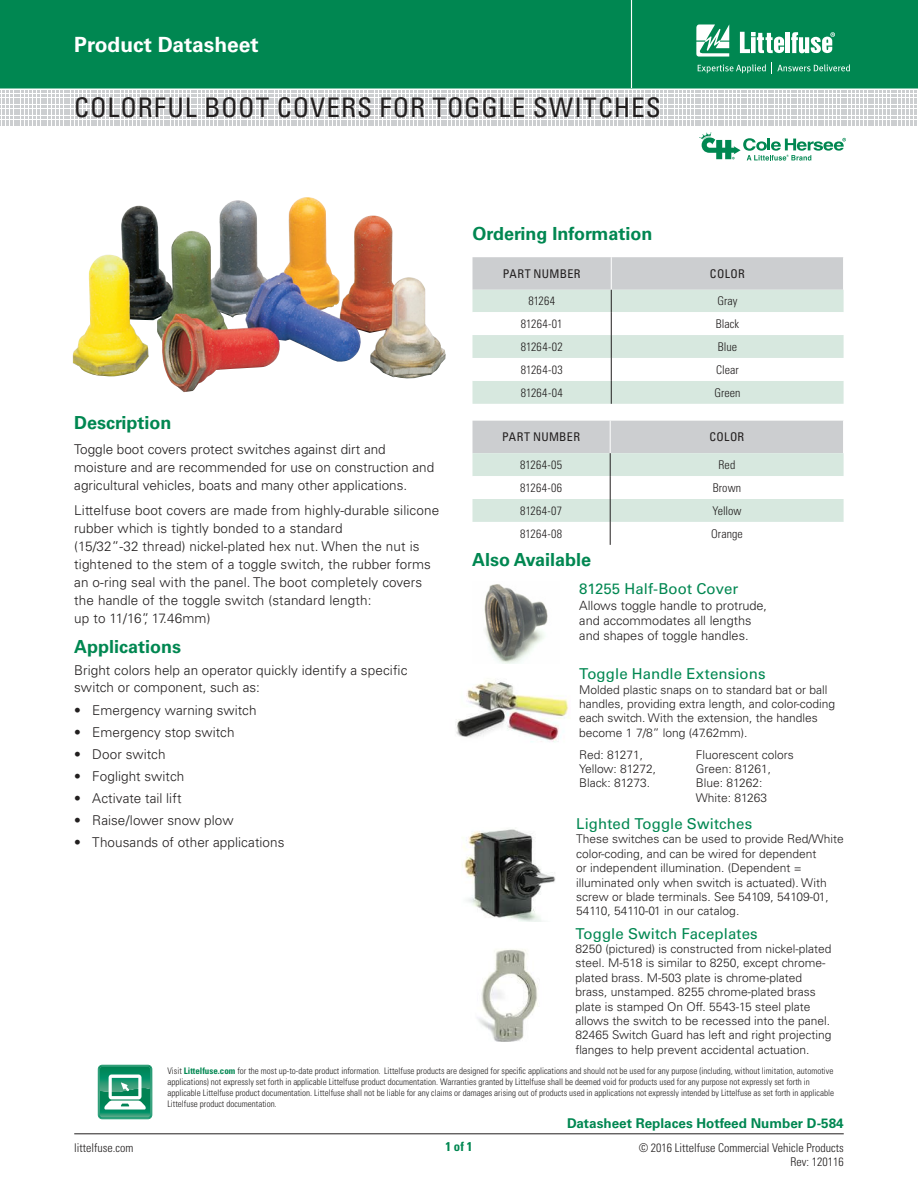
<style>
.page{position:relative;width:918px;height:1188px;background:#fff}
.page>*{position:absolute;margin:0;border:0;box-sizing:border-box;transform-origin:0 0}
.t1{font:condensed 27px "Univers LT Std";letter-spacing:.035em;color:#221f1f}
.t2{font:700 21px "Univers LT Std";color:#fff}
.t3{font:700 18px "Univers LT Std";color:#008751}
.t4{font:15px "Univers LT Std";letter-spacing:.005em;color:#008751}
.t5{font:300 13.5px/18px "Univers LT Std";letter-spacing:.005em;color:#221f1f}
.t6{font:700 13.5px "Univers LT Std";color:#008751}
.t7{font:300 12.75px/15.3px "Univers LT Std";color:#221f1f}
.t8{font:700 condensed 12.75px "Univers LT Std";color:#008751}
.t9{font:300 12px/14.4px "Univers LT Std";color:#221f1f}
.t10{font:300 condensed 12px/13.5px "Univers LT Std";color:#221f1f;text-align:right}
.t11{font:condensed 12px "Univers LT Std";letter-spacing:.025em;color:#221f1f}
.t12{font:300 condensed 9px/10.8px "Univers LT Std";color:#221f1f}
.s1{font-weight:700;color:#008751}
</style>
<div class="page">
<div style="left:0;top:0;width:918px;height:88px;background:#008751"></div>
<hr style="left:631px;top:0;width:1px;height:88px;background:#fff">
<hr style="left:74px;top:1134px;width:770px;height:1px;background:#221f1f">
<svg style="left:0;top:91px;width:917px;height:35px"></svg>
<svg style="left:696px;top:24px;width:33px;height:33px"></svg>
<hr style="left:786px;top:32px;width:4px;height:21px;background:#fff">
<svg style="left:791px;top:32px;width:44px;height:21px"></svg>
<svg style="left:740px;top:32px;width:44px;height:21px"></svg>
<svg style="left:698px;top:64px;width:68px;height:9px"></svg>
<svg style="left:772px;top:63px;width:78px;height:11px"></svg>
<img style="left:73px;top:197px;width:373px;height:195px">
<svg style="left:472px;top:257px;width:372px;height:147px"></svg>
<svg style="left:699px;top:132px;width:147px;height:29px"></svg>
<svg style="left:98px;top:1065px;width:54px;height:54px"></svg>
<img style="left:484px;top:584px;width:64px;height:80px">
<img style="left:462px;top:829px;width:94px;height:93px">
<img style="left:456px;top:680px;width:114px;height:62px">
<img style="left:477px;top:949px;width:61px;height:93px">
<svg style="left:472px;top:421px;width:372px;height:124px"></svg>
<h2 class="t2" style="left:74px;top:32px;width:186px">Product Datasheet</h2>
<h1 class="t1" style="left:74px;top:92px;width:588px">COLORFUL BOOT COVERS FOR TOGGLE SWITCHES</h1>
<h3 class="t3" style="left:472px;top:227px;width:181px">Ordering Information</h3>
<h3 class="t3" style="left:74px;top:416px;width:99px">Description</h3>
<p class="t5" style="left:74px;top:441px;width:361px">Toggle boot covers protect switches against dirt and moisture and are recommended for use on construction and agricultural vehicles, boats and many other applications.</p>
<p class="t5" style="left:74px;top:502px;width:367px">Littelfuse boot covers are made from highly-durable silicone rubber which is tightly bonded to a standard<br>(15/32”-32 thread) nickel-plated hex nut. When the nut is tightened to the stem of a toggle switch, the rubber forms an o-ring seal with the panel. The boot completely covers the handle of the toggle switch (standard length:<br>up to 11/16”, 17.46mm)</p>
<h3 class="t3" style="left:74px;top:639px;width:109px">Applications</h3>
<p class="t5" style="left:74px;top:664px;width:335px;line-height:16.5px">Bright colors help an operator quickly identify a specific switch or component, such as:</p>
<p class="t5" style="left:74px;top:703px;width:184px">• Emergency warning switch</p>
<p class="t5" style="left:74px;top:724px;width:162px">• Emergency stop switch</p>
<p class="t5" style="left:74px;top:746px;width:93px">• Door switch</p>
<p class="t5" style="left:74px;top:768px;width:112px">• Foglight switch</p>
<p class="t5" style="left:74px;top:790px;width:109px">• Activate tail lift</p>
<p class="t5" style="left:74px;top:812px;width:161px">• Raise/lower snow plow</p>
<p class="t5" style="left:74px;top:834px;width:212px">• Thousands of other applications</p>
<p class="t11" style="left:503px;top:267px;width:79px">PART NUMBER</p>
<p class="t11" style="left:710px;top:267px;width:36px">COLOR</p>
<p class="t10" style="left:528px;top:295px;width:28px">81264</p>
<p class="t10" style="left:717px;top:295px;width:22px">Gray</p>
<p class="t10" style="left:521px;top:318px;width:43px">81264-01</p>
<p class="t10" style="left:716px;top:318px;width:25px">Black</p>
<p class="t10" style="left:521px;top:341px;width:43px">81264-02</p>
<p class="t10" style="left:718px;top:341px;width:21px">Blue</p>
<p class="t10" style="left:521px;top:364px;width:43px">81264-03</p>
<p class="t10" style="left:716px;top:364px;width:24px">Clear</p>
<p class="t10" style="left:521px;top:387px;width:44px">81264-04</p>
<p class="t10" style="left:714px;top:387px;width:28px">Green</p>
<p class="t11" style="left:502px;top:430px;width:79px">PART NUMBER</p>
<p class="t11" style="left:709px;top:430px;width:36px">COLOR</p>
<p class="t10" style="left:520px;top:459px;width:43px">81264-05</p>
<p class="t10" style="left:719px;top:459px;width:18px">Red</p>
<p class="t10" style="left:520px;top:482px;width:43px">81264-06</p>
<p class="t10" style="left:713px;top:482px;width:30px">Brown</p>
<p class="t10" style="left:520px;top:505px;width:43px">81264-07</p>
<p class="t10" style="left:712px;top:505px;width:31px">Yellow</p>
<p class="t10" style="left:520px;top:528px;width:43px">81264-08</p>
<p class="t10" style="left:711px;top:528px;width:33px">Orange</p>
<h3 class="t3" style="left:472px;top:553px;width:120px">Also Available</h3>
<p class="t4" style="left:579px;top:583px;width:161px">81255 Half-Boot Cover</p>
<p class="t7" style="left:579px;top:599px;width:189px">Allows toggle handle to protrude, and accommodates all lengths and shapes of toggle handles.</p>
<p class="t4" style="left:579px;top:668px;width:188px">Toggle Handle Extensions</p>
<p class="t9" style="left:579px;top:683px;width:257px">Molded plastic snaps on to standard bat or ball handles, providing extra length, and color-coding each switch. With the extension, the handles become 1 7/8” long (47.62mm).</p>
<p class="t9" style="left:579px;top:748px;width:78px">Red: 81271,<br>Yellow: 81272,<br>Black: 81273.</p>
<p class="t9" style="left:696px;top:748px;width:100px">Fluorescent colors<br>Green: 81261,<br>Blue: 81262:<br>White: 81263</p>
<p class="t4" style="left:576px;top:818px;width:177px">Lighted Toggle Switches</p>
<p class="t9" style="left:576px;top:833px;width:269px">These switches can be used to provide Red/White color-coding, and can be wired for dependent<br>or independent illumination. (Dependent = illuminated only when switch is actuated). With screw or blade terminals. See 54109, 54109-01, 54110, 54110-01 in our catalog.</p>
<p class="t4" style="left:575px;top:928px;width:184px">Toggle Switch Faceplates</p>
<p class="t9" style="left:575px;top:943px;width:257px">8250 (pictured) is constructed from nickel-plated steel. M-518 is similar to 8250, except chrome&shy;plated brass. M-503 plate is chrome-plated brass, unstamped. 8255 chrome-plated brass plate is stamped On Off. 5543-15 steel plate allows the switch to be recessed into the panel.<br>82465 Switch Guard has left and right projecting flanges to help prevent accidental actuation.</p>
<p class="t12" style="left:167px;top:1066px;width:668px">Visit <span class="s1">Littelfuse.com</span> for the most up-to-date product information. Littelfuse products are designed for specific applications and should not be used for any purpose (including, without limitation, automotive applications) not expressly set forth in applicable Littelfuse product documentation. Warranties granted by Littelfuse shall be deemed void for products used for any purpose not expressly set forth in applicable Littelfuse product documentation. Littelfuse shall not be liable for any claims or damages arising out of products used in applications not expressly intended by Littelfuse as set forth in applicable Littelfuse product documentation.</p>
<p class="t10" style="left:74px;top:1141px;width:61px">littelfuse.com</p>
<p class="t8" style="left:445px;top:1139px;width:29px">1 of 1</p>
<p class="t6" style="left:567px;top:1118px;width:278px">Datasheet Replaces Hotfeed Number D-584</p>
<p class="t10" style="left:639px;top:1141px;width:207px">© 2016 Littelfuse Commercial Vehicle Products<br>Rev: 120116</p>
</div>
